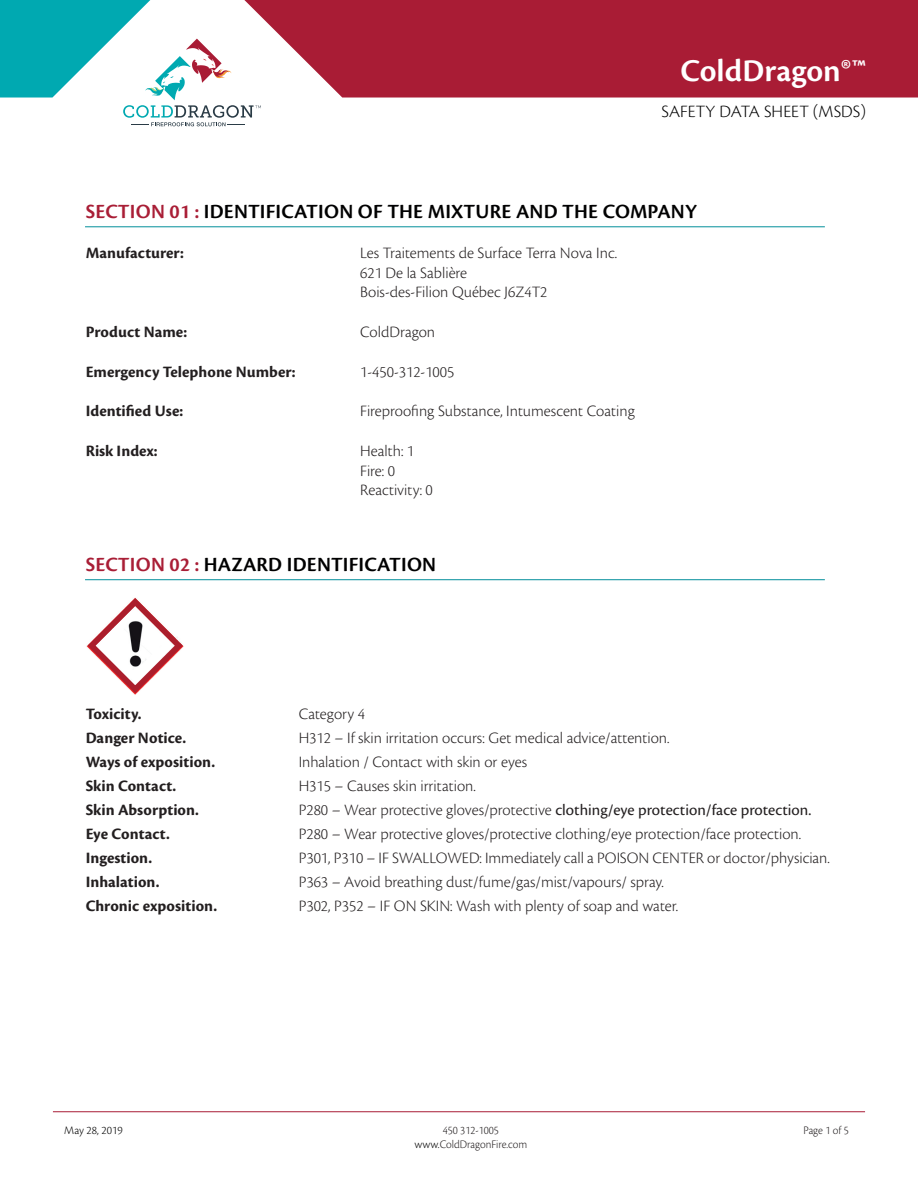
<style>
.page{position:relative;width:918px;height:1188px;background:#fff}
.page>*{position:absolute;margin:0;border:0;box-sizing:border-box;transform-origin:0 0}
.t1{font:600 33px "Cronos Pro";letter-spacing:.005em;color:#fff}
.t2{font:600 21px "Cronos Pro";letter-spacing:.01em;color:#000001}
.t3{font:300 18px "Cronos Pro";letter-spacing:.005em;color:#000001}
.t4{font:300 16.5px/19.8px "Cronos Pro";color:#231f20}
.t5{font:700 16.5px "Cronos Pro";letter-spacing:.005em;color:#231f20}
.t6{font:16.5px "Cronos Pro";color:#231f20}
.t7{font:300 12px "Cronos Pro";color:#231f20;scale:.95 1}
.t8{font:300 12px "Cronos Pro";color:#000001}
.s1{color:#a91e36}
.s2{font-weight:300}
.s3{color:#000001}
</style>
<div class="page">
<div style="left:261px;top:0;width:657px;height:98px;background:#a91c35"></div>
<svg style="left:0;top:0;width:261px;height:126px"></svg>
<hr style="left:53px;top:1111px;width:812px;height:1px;background:#a91c35">
<hr style="left:85px;top:226px;width:740px;height:1px;background:#1f9ba6">
<hr style="left:85px;top:579px;width:740px;height:1px;background:#1f9ba6">
<svg style="left:88px;top:598px;width:95px;height:95px"></svg>
<h1 class="t1" style="left:680px;top:52px;width:187px">ColdDragon®™</h1>
<p class="t3" style="left:661px;top:101px;width:206px">SAFETY DATA SHEET (MSDS)</p>
<p class="t2" style="left:86px;top:200px;width:613px"><span class="s1">SECTION 01 :</span> IDENTIFICATION OF THE MIXTURE AND THE COMPANY</p>
<p class="t5" style="left:86px;top:243px;width:100px">Manufacturer:</p>
<p class="t4" style="left:360px;top:243px;width:259px">Les Traitements de Surface Terra Nova Inc.<br>621 De la Sablière<br>Bois-des-Filion Québec J6Z4T2</p>
<p class="t5" style="left:86px;top:322px;width:103px">Product Name:</p>
<p class="t4" style="left:360px;top:322px;width:76px">ColdDragon</p>
<p class="t5" style="left:86px;top:362px;width:212px">Emergency Telephone Number:</p>
<p class="t4" style="left:360px;top:361px;width:96px">1-450-312-1005</p>
<p class="t5" style="left:86px;top:402px;width:99px">Identified Use:</p>
<p class="t4" style="left:360px;top:401px;width:276px">Fireproofing Substance, Intumescent Coating</p>
<p class="t5" style="left:86px;top:441px;width:74px">Risk Index:</p>
<p class="t4" style="left:360px;top:441px;width:74px">Health: 1<br>Fire: 0<br>Reactivity: 0</p>
<p class="t2" style="left:86px;top:552px;width:352px"><span class="s1">SECTION 02 :</span> HAZARD IDENTIFICATION</p>
<p class="t5" style="left:86px;top:704px;width:58px">Toxicity.</p>
<p class="t4" style="left:299px;top:704px;width:68px">Category 4</p>
<p class="t5" style="left:86px;top:728px;width:102px">Danger Notice.</p>
<p class="t4" style="left:299px;top:728px;width:372px">H312 – If skin irritation occurs: Get medical advice/attention.</p>
<p class="t5" style="left:86px;top:752px;width:131px">Ways of exposition.</p>
<p class="t4" style="left:299px;top:752px;width:230px">Inhalation / Contact with skin or eyes</p>
<p class="t5" style="left:86px;top:776px;width:92px">Skin Contact.</p>
<p class="t4" style="left:299px;top:776px;width:179px">H315 – Causes skin irritation.</p>
<p class="t5" style="left:86px;top:800px;width:115px">Skin Absorption.</p>
<p class="t6" style="left:299px;top:800px;width:514px"><span class="s2">P280 – Wear protective gloves/protective</span> clothing/eye protection/face protection.</p>
<p class="t5" style="left:86px;top:824px;width:86px">Eye Contact.</p>
<p class="t4" style="left:299px;top:824px;width:504px">P280 – Wear protective gloves/protective clothing/eye protection/face protection.</p>
<p class="t5" style="left:86px;top:848px;width:68px">Ingestion.</p>
<p class="t4" style="left:299px;top:848px;width:533px">P301, P310 – IF SWALLOWED: Immediately call a POISON CENTER or doctor/physician.</p>
<p class="t5" style="left:86px;top:872px;width:75px">Inhalation.</p>
<p class="t4" style="left:299px;top:872px;width:367px">P363 – Avoid breathing dust/fume/gas/mist/vapours/ spray.</p>
<p class="t5" style="left:86px;top:896px;width:133px">Chronic exposition.</p>
<p class="t4" style="left:299px;top:896px;width:381px">P302, P352 – IF ON SKIN: Wash with plenty of soap and water.</p>
<p class="t8" style="left:64px;top:1124px;width:60px">May 28, 2019</p>
<p class="t7" style="left:443px;top:1124px;width:60px">450 312-1005</p>
<p class="t7" style="left:803px;top:1124px;width:49px">Page 1 of 5</p>
<p class="t7" style="left:414px;top:1137px;width:120px"><span class="s3">www.</span>ColdDragonFire.com</p>
</div>
